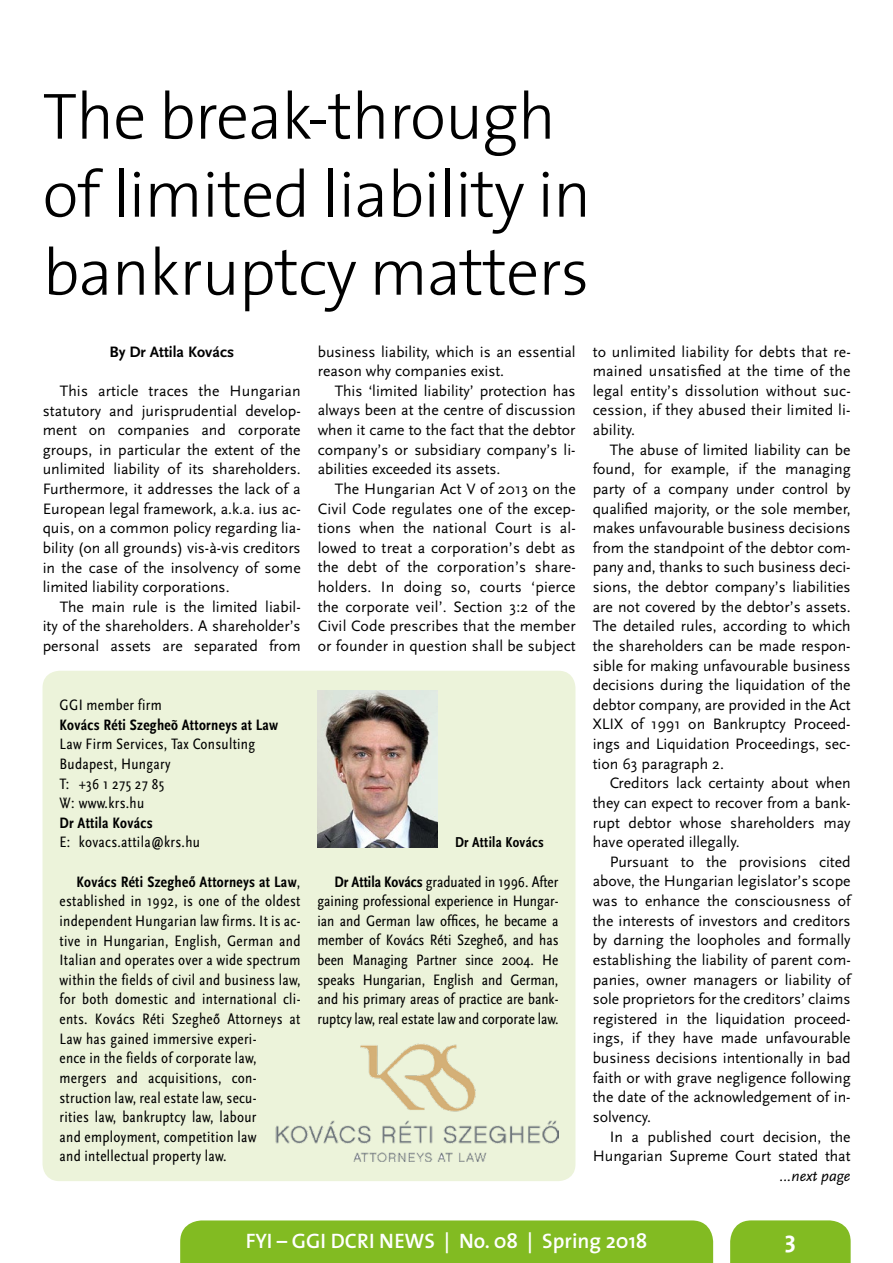
<style>
.page{position:relative;width:893px;height:1263px;background:#fff}
.page>*{position:absolute;margin:0;border:0;box-sizing:border-box;transform-origin:0 0}
.t1{font:300 66px/78px "The Sans";letter-spacing:-.015em;color:#000}
.t2{font:700 24px "The Sans";color:#fff}
.t3{font:600 21px "The Sans";color:#fff}
.t4{font:15.75px/19.6px "Scala Sans Pro";color:#000;text-align:justify}
.t5{font:condensed 15.75px/19.6px "Scala Sans Pro";letter-spacing:.02em;color:#000}
.t6{font:700 condensed 15.75px "Scala Sans Pro";letter-spacing:.02em;color:#000}
.t7{font:700 15.75px "Scala Sans Pro";color:#000}
.t8{font:italic 15.75px "Scala Sans Pro";color:#000}
.t9{font:700 condensed 15px "Scala Sans Pro";letter-spacing:.02em;color:#000}
.s1{font-weight:700}
</style>
<div class="page">
<svg style="left:730px;top:1220px;width:121px;height:43px"></svg>
<div style="left:180px;top:1220px;width:533px;height:43px;background:#82bb22"></div>
<div style="left:43px;top:671px;width:532px;height:510px;background:#ecf3da;border-radius:17px"></div>
<img style="left:317px;top:690px;width:121px;height:157px">
<img style="left:276px;top:1044px;width:282px;height:117px">
<h1 class="t1" style="left:43px;top:75px;width:550px">The break-through of limited liability in bankruptcy matters</h1>
<p class="t7" style="left:109px;top:342px;width:126px">By Dr Attila Kovács</p>
<p class="t4" style="left:43px;top:381px;width:259px;text-indent:17px">This article traces the Hungarian statutory and jurisprudential develop&shy;ment on companies and corporate groups, in particular the extent of the unlimited liability of its shareholders.<br>Furthermore, it addresses the lack of a European legal framework, a.k.a. ius ac&shy;quis, on a common policy regarding lia&shy;bility (on all grounds) vis-à-vis creditors in the case of the insolvency of some limited liability corporations.</p>
<p class="t4" style="left:43px;top:597px;width:259px;text-indent:17px">The main rule is the limited liabil&shy;ity of the shareholders. A shareholder’s personal assets are separated from</p>
<p class="t4" style="left:593px;top:341px;width:259px">to unlimited liability for debts that re&shy;mained unsatisfied at the time of the legal entity’s dissolution without suc&shy;cession, if they abused their limited li&shy;ability.</p>
<p class="t4" style="left:593px;top:440px;width:259px;text-indent:17px">The abuse of limited liability can be found, for example, if the managing party of a company under control by qualified majority, or the sole member, makes unfavourable business decisions from the standpoint of the debtor com&shy;pany and, thanks to such business deci&shy;sions, the debtor company’s liabilities are not covered by the debtor’s assets.<br>The detailed rules, according to which the shareholders can be made respon&shy;sible for making unfavourable business decisions during the liquidation of the debtor company, are provided in the Act XLIX of 1991 on Bankruptcy Proceed&shy;ings and Liquidation Proceedings, sec&shy;tion 63 paragraph 2.</p>
<p class="t4" style="left:593px;top:773px;width:259px;text-indent:17px">Creditors lack certainty about when they can expect to recover from a bank&shy;rupt debtor whose shareholders may have operated illegally.</p>
<p class="t4" style="left:593px;top:852px;width:259px;text-indent:17px">Pursuant to the provisions cited above, the Hungarian legislator’s scope was to enhance the consciousness of the interests of investors and creditors by darning the loopholes and formally establishing the liability of parent com&shy;panies, owner managers or liability of sole proprietors for the creditors’ claims registered in the liquidation proceed&shy;ings, if they have made unfavourable business decisions intentionally in bad faith or with grave negligence following the date of the acknowledgement of in&shy;solvency.</p>
<p class="t4" style="left:593px;top:1126px;width:259px;text-align:right">In a published court decision, the<br>Hungarian Supreme Court stated that</p>
<p class="t8" style="left:780px;top:1166px;width:72px">...next page</p>
<p class="t4" style="left:318px;top:342px;width:259px">business liability, which is an essential reason why companies exist.</p>
<p class="t4" style="left:318px;top:381px;width:259px;text-indent:17px">This ‘limited liability’ protection has always been at the centre of discussion when it came to the fact that the debtor company’s or subsidiary company’s li&shy;abilities exceeded its assets.</p>
<p class="t4" style="left:318px;top:479px;width:260px;text-indent:17px">The Hungarian Act V of 2013 on the Civil Code regulates one of the excep&shy;tions when the national Court is al&shy;lowed to treat a corporation’s debt as the debt of the corporation’s share&shy;holders. In doing so, courts ‘pierce the corporate veil’. Section 3:2 of the Civil Code prescribes that the member or founder in question shall be subject</p>
<p class="t5" style="left:60px;top:695px;width:104px">GGI member firm</p>
<p class="t6" style="left:60px;top:715px;width:220px">Kovács Réti Szegheõ Attorneys at Law</p>
<p class="t5" style="left:60px;top:734px;width:197px">Law Firm Services, Tax Consulting<br>Budapest, Hungary<br>T: +36 1 275 27 85<br>W: www.krs.hu</p>
<p class="t6" style="left:60px;top:813px;width:95px">Dr Attila Kovács</p>
<p class="t5" style="left:60px;top:832px;width:142px">E: kovacs.attila@krs.hu</p>
<p class="t5" style="left:60px;top:872px;width:242px;text-indent:17px"><span class="s1">Kovács Réti Szegheő Attorneys at Law</span>, established in 1992, is one of the oldest independent Hungarian law firms. It is ac&shy;tive in Hungarian, English, German and Italian and operates over a wide spectrum within the fields of civil and business law, for both domestic and international cli&shy;ents. Kovács Réti Szegheő Attorneys at Law has gained immersive experi-<br>ence in the fields of corporate law, mergers and acquisitions, con&shy;struction law, real estate law, secu-<br>rities law, bankruptcy law, labour<br>and employment, competition law<br>and intellectual property law.</p>
<p class="t5" style="left:317px;top:871px;width:242px;text-align:justify;text-indent:17px"><span class="s1">Dr Attila Kovács</span> graduated in 1996. After gaining professional experience in Hungar&shy;ian and German law offices, he became a member of Kovács Réti Szegheő, and has been Managing Partner since 2004. He speaks Hungarian, English and German, and his primary areas of practice are bank&shy;ruptcy law, real estate law and corporate law.</p>
<p class="t9" style="left:455px;top:834px;width:90px">Dr Attila Kovács</p>
<h3 class="t3" style="left:246px;top:1223px;width:403px">FYI – GGI DCRI NEWS | No. 08 | Spring 2018</h3>
<h2 class="t2" style="left:785px;top:1220px;width:12px">3</h2>
</div>
